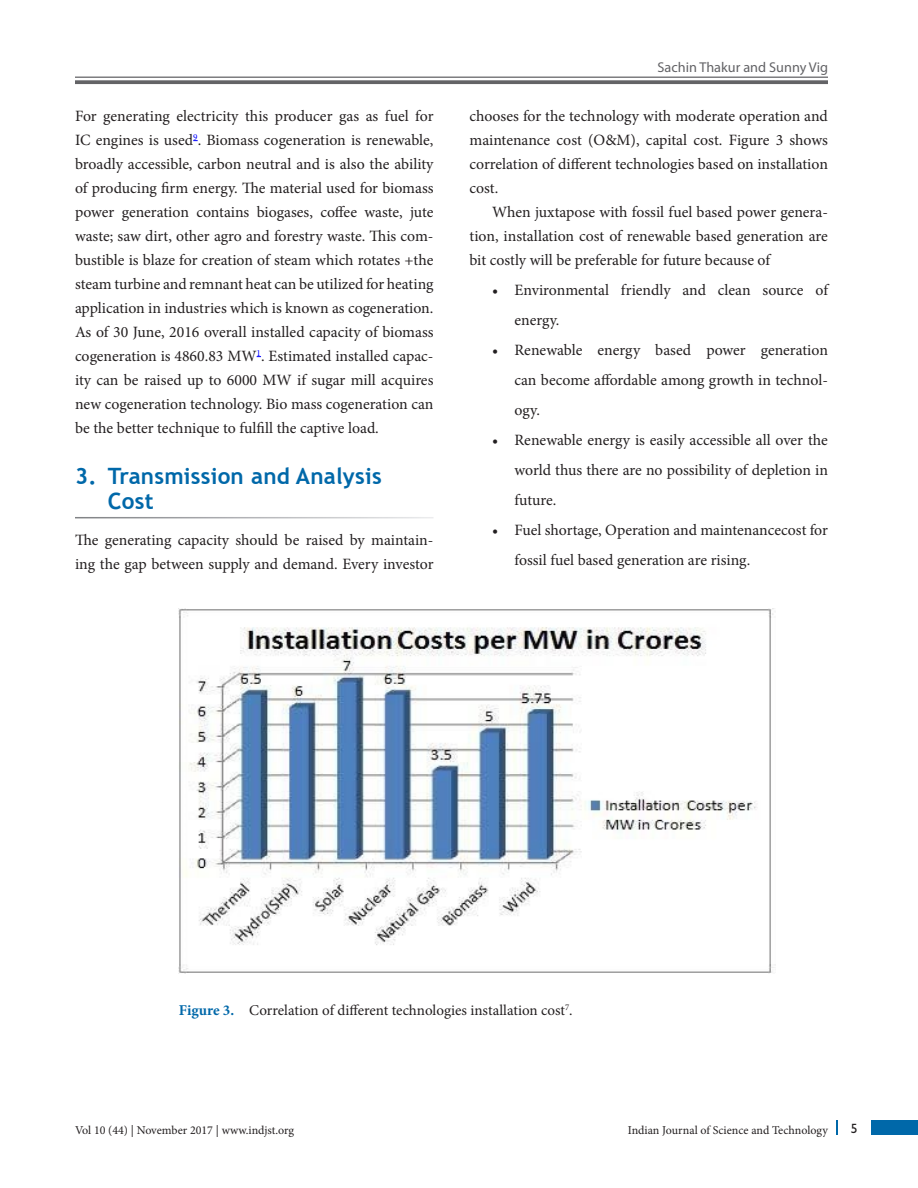
<style>
.page{position:relative;width:918px;height:1188px;background:#fff}
.page>*{position:absolute;margin:0;border:0;box-sizing:border-box;transform-origin:0 0}
.t1{font:700 22.5px/25.5px "Trebuchet MS";letter-spacing:.01em;color:#0068a9}
.Text_Ind{font:15.75px/24px "Minion Pro";color:#231f20;text-align:justify}
.Text{font:15.75px/24px "Minion Pro";color:#231f20}
.Fig_cap{font:15px "Minion Pro";color:#231f20}
.t2{font:14.25px "Myriad Pro";color:#636366}
.t3{font:13.5px "Gill Sans";color:#231f20}
.t4{font:12px "Minion Pro";color:#231f20}
.s1{font-weight:700;color:#0068a9}
</style>
<div class="page">
<hr style="left:75px;top:77px;width:753px;height:1px;background:#636366">
<svg style="left:75px;top:80px;width:753px;height:4px;background:#6f6f72"></svg>
<div style="left:872px;top:1120px;width:46px;height:15px;background:#0068a9"></div>
<svg style="left:836px;top:1120px;width:1px;height:15px"></svg>
<img style="left:179px;top:608px;width:596px;height:366px">
<p class="Text_Ind" style="left:75px;top:104px;width:360px">For generating electricity this producer gas as fuel for IC engines is used<sup>9</sup>. Biomass cogeneration is renewable, broadly accessible, carbon neutral and is also the ability of producing firm energy. The material used for biomass power generation contains biogases, coffee waste, jute waste; saw dirt, other agro and forestry waste. This com&shy;bustible is blaze for creation of steam which rotates +the steam turbine and remnant heat can be utilized for heating application in industries which is known as cogeneration.<br>As of 30 June, 2016 overall installed capacity of biomass cogeneration is 4860.83 MW<sup>1</sup>. Estimated installed capac&shy;ity can be raised up to 6000 MW if sugar mill acquires new cogeneration technology. Bio mass cogeneration can be the better technique to fulfill the captive load.</p>
<h1 class="t1" style="left:108px;top:463px;width:275px;text-indent:-33px">3. Transmission and Analysis<br>Cost</h1>
<p class="Text" style="left:75px;top:528px;width:360px">The generating capacity should be raised by maintain&shy;ing the gap between supply and demand. Every investor</p>
<p class="t2" style="left:658px;top:60px;width:172px">Sachin Thakur and Sunny Vig</p>
<p class="Text" style="left:470px;top:104px;width:360px;text-align:justify">chooses for the technology with moderate operation and maintenance cost (O&amp;M), capital cost. Figure 3 shows correlation of different technologies based on installation cost.</p>
<p class="Text_Ind" style="left:470px;top:200px;width:360px;text-indent:22px">When juxtapose with fossil fuel based power genera&shy;tion, installation cost of renewable based generation are bit costly will be preferable for future because of</p>
<p class="Text_Ind" style="left:514px;top:275px;width:315px;line-height:30px;text-indent:-22px">• Environmental friendly and clean source of energy.</p>
<p class="Text_Ind" style="left:514px;top:335px;width:315px;line-height:30px;text-indent:-22px">• Renewable energy based power generation can become affordable among growth in technol&shy;ogy.</p>
<p class="Text_Ind" style="left:514px;top:425px;width:315px;line-height:30px;text-indent:-22px">• Renewable energy is easily accessible all over the world thus there are no possibility of depletion in future.</p>
<p class="Text_Ind" style="left:514px;top:515px;width:315px;line-height:30px;text-indent:-22px">• Fuel shortage, Operation and maintenancecost for fossil fuel based generation are rising.</p>
<p class="Fig_cap" style="left:179px;top:1000px;width:395px"><span class="s1">Figure 3.</span> Correlation of different technologies installation cost<sup>7</sup>.</p>
<p class="t4" style="left:75px;top:1123px;width:221px">Vol 10 (44) | November 2017 | www.indjst.org</p>
<p class="t4" style="left:628px;top:1123px;width:202px">Indian Journal of Science and Technology</p>
<p class="t3" style="left:851px;top:1120px;width:8px">5</p>
</div>
